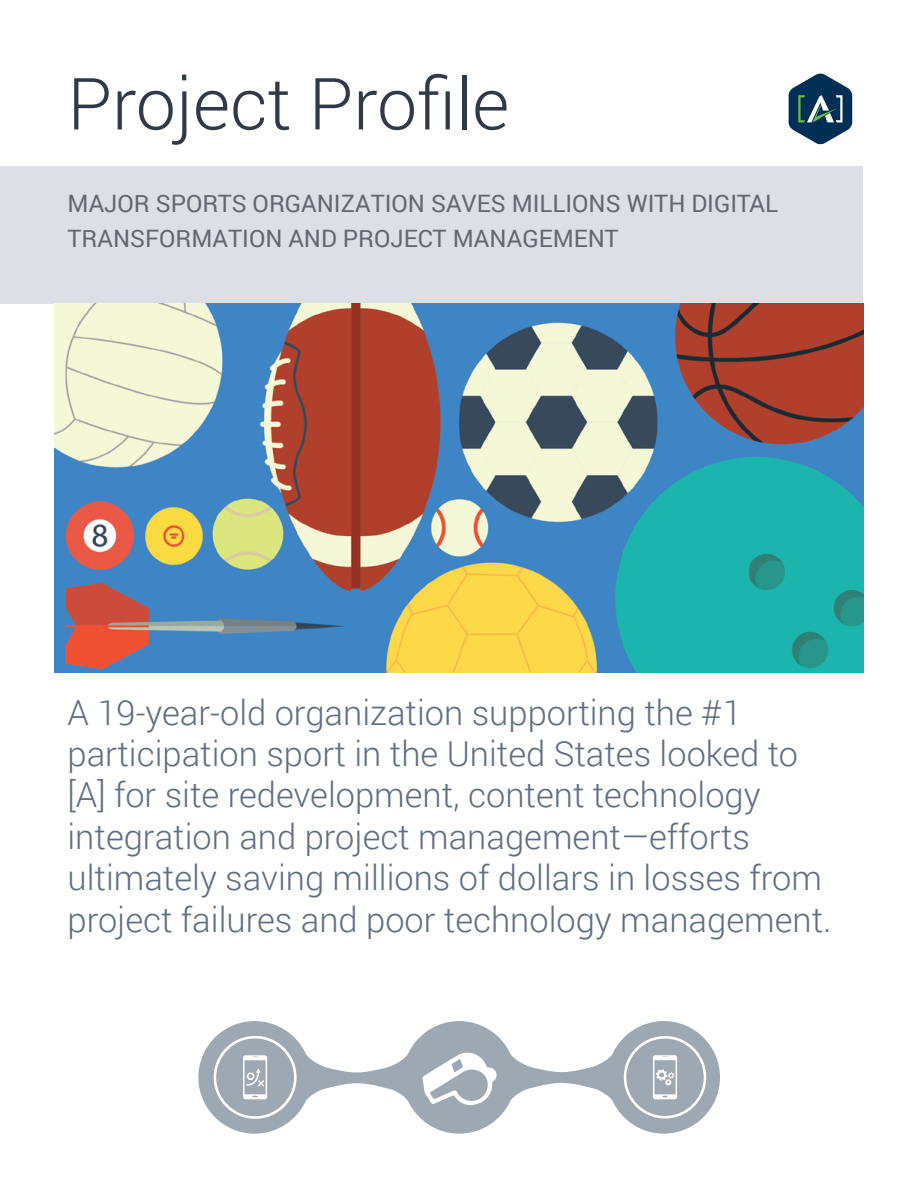
<style>
.page{position:relative;width:918px;height:1188px;background:#fff}
.page>*{position:absolute;margin:0;border:0;box-sizing:border-box;transform-origin:0 0}
.t1{font:300 72px "Roboto";color:#303a46}
.t2{font:300 34.5px/41.4px "Roboto";color:#5f6e81}
.t3{font:24px/34.5px "Roboto";color:#646770}
</style>
<div class="page">
<div style="left:1px;top:166px;width:862px;height:138px;background:#dcdfe4"></div>
<img style="left:54px;top:303px;width:810px;height:369px">
<svg style="left:198px;top:1021px;width:522px;height:113px"></svg>
<svg style="left:624px;top:1036px;width:82px;height:83px"></svg>
<svg style="left:214px;top:1036px;width:83px;height:83px"></svg>
<svg style="left:422px;top:1049px;width:75px;height:56px"></svg>
<svg style="left:789px;top:73px;width:63px;height:72px"></svg>
<h1 class="t1" style="left:68px;top:54px;width:443px">Project Profile</h1>
<p class="t3" style="left:68px;top:186px;width:712px">MAJOR SPORTS ORGANIZATION SAVES MILLIONS WITH DIGITAL<br>TRANSFORMATION AND PROJECT MANAGEMENT</p>
<p class="t2" style="left:68px;top:690px;width:765px">A 19-year-old organization supporting the #1 participation sport in the United States looked to [A] for site redevelopment, content technology integration and project management—efforts ultimately saving millions of dollars in losses from project failures and poor technology management.</p>
</div>
